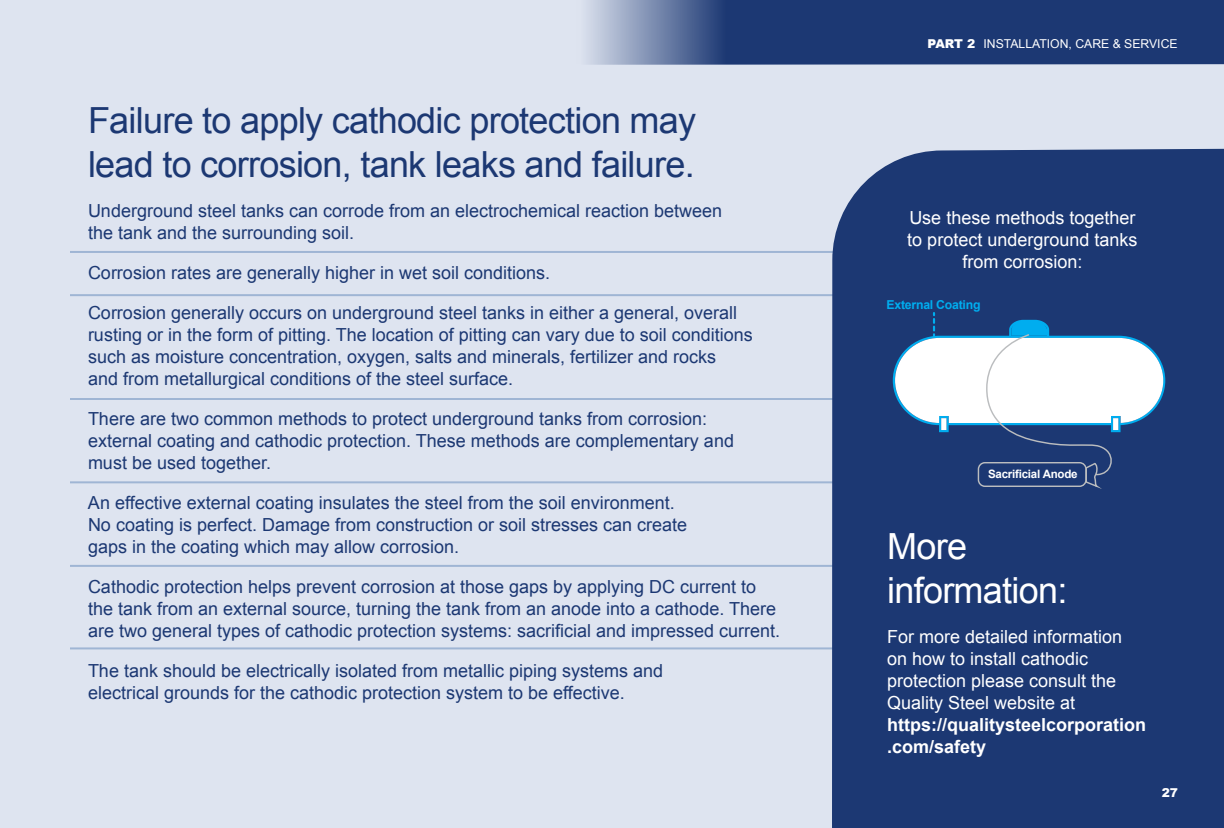
<style>
.page{position:relative;width:1224px;height:828px;background:#dee4f0}
.page>*{position:absolute;margin:0;border:0;box-sizing:border-box;transform-origin:0 0}
.t1{font:36px/44px "Arial";letter-spacing:-.02em;color:#1c3873}
.t2{font:36px/44px "Arial";letter-spacing:-.02em;color:#fff}
.t3{font:18px/22px "Arial";color:#1c3873}
.t4{font:18px/22px "Arial";color:#fff}
.t5{font:700 18px/22px "Arial";color:#fff}
.t6{font:12.2px "Arial";color:#fff}
.t7{font:700 12.2px "Arial";letter-spacing:-.02em;color:#00adef}
.t8{font:900 12.2px "Arial";color:#fff}
.t9{font:700 11.6px "Arial";letter-spacing:-.02em;color:#fff}
.s1{font-weight:900}
</style>
<div class="page">
<hr style="left:70px;top:251px;width:781px;height:2px;background:#9fb5d4">
<hr style="left:70px;top:294px;width:781px;height:2px;background:#9fb5d4">
<hr style="left:70px;top:398px;width:781px;height:2px;background:#9fb5d4">
<hr style="left:70px;top:481px;width:781px;height:2px;background:#9fb5d4">
<hr style="left:70px;top:565px;width:1154px;height:2px;background:#9fb5d4">
<hr style="left:70px;top:647px;width:1154px;height:2px;background:#9fb5d4">
<div style="left:832px;top:149px;width:392px;height:679px;background:#1c3873"></div>
<svg style="left:587px;top:0;width:637px;height:65px;fill:#1c3873"></svg>
<svg style="left:893px;top:313px;width:272px;height:176px"></svg>
<h1 class="t1" style="left:88px;top:102px;width:610px">Failure to apply cathodic protection may lead to corrosion, tank leaks and failure.</h1>
<p class="t3" style="left:88px;top:202px;width:636px">Underground steel tanks can corrode from an electrochemical reaction between the tank and the surrounding soil.</p>
<p class="t3" style="left:88px;top:263px;width:464px">Corrosion rates are generally higher in wet soil conditions.</p>
<p class="t3" style="left:88px;top:303px;width:666px">Corrosion generally occurs on underground steel tanks in either a general, overall rusting or in the form of pitting. The location of pitting can vary due to soil conditions such as moisture concentration, oxygen, salts and minerals, fertilizer and rocks<br>and from metallurgical conditions of the steel surface.</p>
<p class="t3" style="left:88px;top:409px;width:648px">There are two common methods to protect underground tanks from corrosion: external coating and cathodic protection. These methods are complementary and must be used together.</p>
<p class="t3" style="left:88px;top:493px;width:601px">An effective external coating insulates the steel from the soil environment.<br>No coating is perfect. Damage from construction or soil stresses can create gaps in the coating which may allow corrosion.</p>
<p class="t3" style="left:88px;top:577px;width:694px">Cathodic protection helps prevent corrosion at those gaps by applying DC current to the tank from an external source, turning the tank from an anode into a cathode. There are two general types of cathodic protection systems: sacri昀椀cial and impressed current.</p>
<p class="t3" style="left:88px;top:661px;width:577px">The tank should be electrically isolated from metallic piping systems and electrical grounds for the cathodic protection system to be effective.</p>
<p class="t6" style="left:928px;top:39px;width:252px"><span class="s1">PART 2</span> INSTALLATION, CARE &amp; SERVICE</p>
<p class="t4" style="left:907px;top:208px;width:232px;text-align:center">Use these methods together to protect underground tanks from corrosion:</p>
<p class="t7" style="left:887px;top:300px;width:95px">External Coating</p>
<p class="t9" style="left:988px;top:470px;width:91px">Sacrificial Anode</p>
<h1 class="t2" style="left:887px;top:527px;width:182px">More information:</h1>
<p class="t4" style="left:887px;top:627px;width:237px">For more detailed information on how to install cathodic protection please consult the<br>Quality Steel website at</p>
<p class="t5" style="left:887px;top:715px;width:261px">https://qualitysteelcorporation .com/safety</p>
<p class="t8" style="left:1162px;top:785px;width:18px">27</p>
</div>
